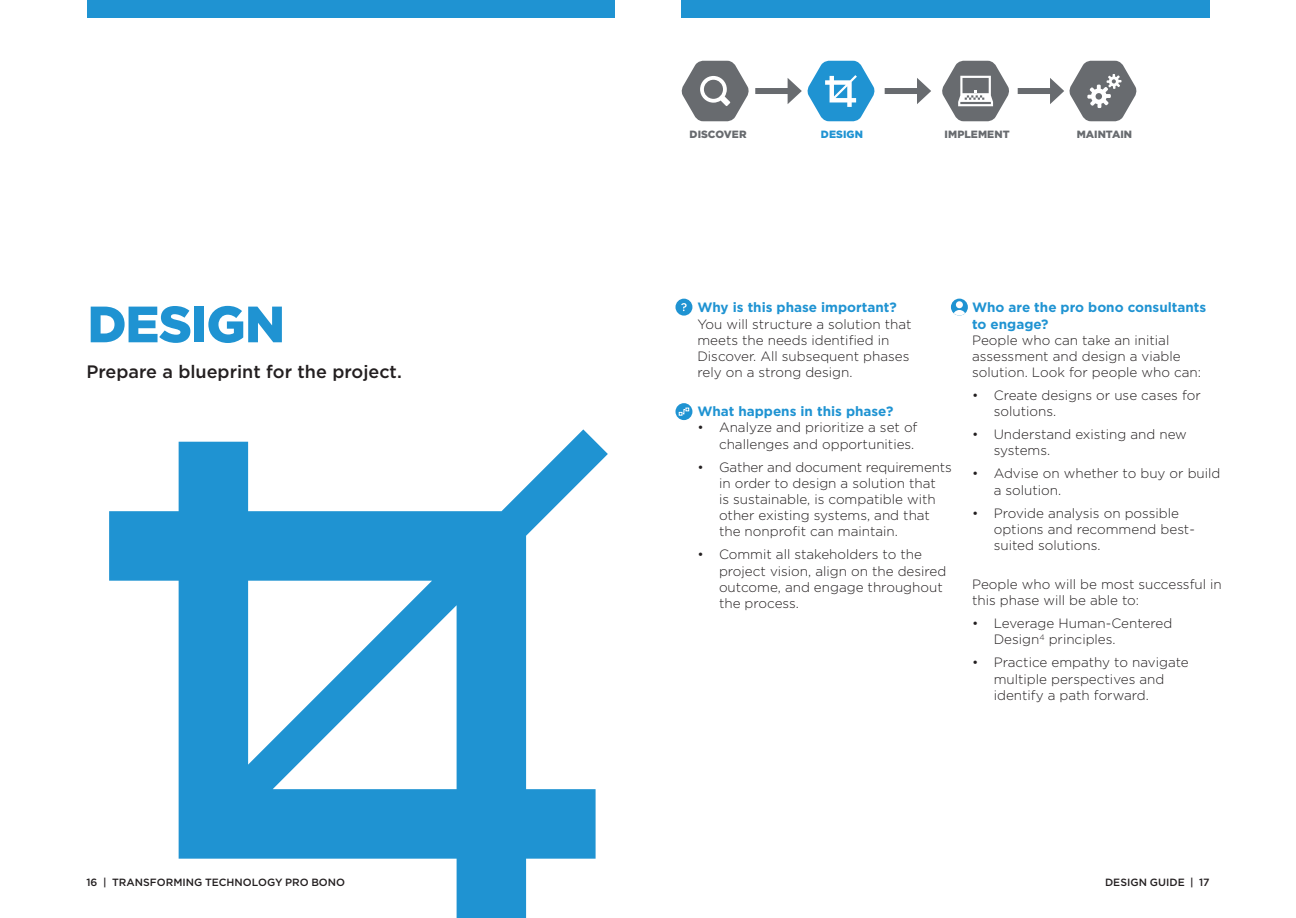
<style>
.page{position:relative;width:1296px;height:918px;background:#fff}
.page>*{position:absolute;margin:0;border:0;box-sizing:border-box;transform-origin:0 0}
.t1{font:900 51px "Gotham";letter-spacing:-.02em;color:#1f93d2}
.t2{font:500 18px "Gotham";color:#231f20}
.t3{font:300 13.5px/16.2px "Gotham";color:#231f20}
.t4{font:700 13.5px/16.2px "Gotham";color:#1f93d2}
.t5{font:500 10.5px "Gotham";letter-spacing:.005em;color:#231f20}
.t6{font:900 10.5px "Gotham";color:#686b6f}
.t7{font:900 10.5px "Gotham";letter-spacing:.005em;color:#1f93d2}
</style>
<div class="page">
<svg style="left:109px;top:429px;width:499px;height:489px"></svg>
<div style="left:27px;top:0;width:1183px;height:33px;background:#1f93d2"></div>
<svg style="left:675px;top:403px;width:17px;height:17px"></svg>
<svg style="left:679px;top:408px;width:10px;height:8px"></svg>
<div style="left:675px;top:299px;width:17px;height:17px;background:#1f93d2;border-radius:50%"></div>
<svg style="left:681px;top:303px;width:6px;height:8px"></svg>
<svg style="left:951px;top:299px;width:17px;height:17px"></svg>
<div style="left:956px;top:301px;width:7px;height:7px;background:#fff;border-radius:50%"></div>
<svg style="left:953px;top:310px;width:13px;height:6px"></svg>
<div style="left:680px;top:18px;width:562px;height:30px;background:#fff"></div>
<div style="left:648px;top:0;width:32px;height:44px;background:#fff"></div>
<div style="left:54px;top:18px;width:643px;height:30px;background:#fff"></div>
<div style="left:616px;top:0;width:32px;height:44px;background:#fff"></div>
<div style="left:27px;top:0;width:59px;height:44px;background:#fff"></div>
<svg style="left:681px;top:61px;width:68px;height:60px"></svg>
<div style="left:755px;top:88px;width:38px;height:6px;background:#686b6f"></div>
<svg style="left:788px;top:61px;width:87px;height:60px"></svg>
<svg style="left:942px;top:61px;width:67px;height:60px"></svg>
<div style="left:1018px;top:88px;width:37px;height:6px;background:#686b6f"></div>
<svg style="left:1050px;top:61px;width:87px;height:60px"></svg>
<div style="left:885px;top:88px;width:37px;height:6px;background:#686b6f"></div>
<svg style="left:917px;top:78px;width:14px;height:26px"></svg>
<p class="t6" style="left:690px;top:130px;width:58px">DISCOVER</p>
<p class="t7" style="left:821px;top:130px;width:44px">DESIGN</p>
<p class="t6" style="left:945px;top:130px;width:67px">IMPLEMENT</p>
<p class="t6" style="left:1077px;top:130px;width:57px">MAINTAIN</p>
<h1 class="t1" style="left:88px;top:302px;width:199px">DESIGN</h1>
<p class="t4" style="left:697px;top:300px;width:201px">Why is this phase important?</p>
<p class="t3" style="left:697px;top:316px;width:216px">You will structure a solution that meets the needs identified in<br>Discover. All subsequent phases rely on a strong design.</p>
<p class="t4" style="left:697px;top:404px;width:197px">What happens in this phase?</p>
<p class="t3" style="left:697px;top:420px;width:222px;text-align:right">• Analyze and prioritize a set of challenges and opportunities.</p>
<p class="t3" style="left:719px;top:459px;width:234px;text-indent:-22px">• Gather and document requirements in order to design a solution that<br>is sustainable, is compatible with other existing systems, and that the nonprofit can maintain.</p>
<p class="t3" style="left:719px;top:547px;width:229px;text-indent:-22px">• Commit all stakeholders to the project vision, align on the desired outcome, and engage throughout the process.</p>
<h2 class="t2" style="left:86px;top:364px;width:317px">Prepare a blueprint for the project.</h2>
<p class="t4" style="left:972px;top:300px;width:236px">Who are the pro bono consultants to engage?</p>
<p class="t3" style="left:972px;top:333px;width:230px">People who can take an initial assessment and design a viable solution. Look for people who can:</p>
<p class="t3" style="left:994px;top:388px;width:209px;text-indent:-22px">• Create designs or use cases for solutions.</p>
<p class="t3" style="left:994px;top:427px;width:195px;text-indent:-22px">• Understand existing and new systems.</p>
<p class="t3" style="left:994px;top:466px;width:228px;text-indent:-22px">• Advise on whether to buy or build a solution.</p>
<p class="t3" style="left:994px;top:505px;width:203px;text-indent:-22px">• Provide analysis on possible options and recommend best&shy;suited solutions.</p>
<p class="t3" style="left:972px;top:577px;width:251px">People who will be most successful in this phase will be able to:</p>
<p class="t3" style="left:994px;top:616px;width:180px;text-indent:-22px">• Leverage Human-Centered<br>Design<sup>4</sup> principles.</p>
<p class="t3" style="left:994px;top:655px;width:197px;text-indent:-22px">• Practice empathy to navigate multiple perspectives and identify a path forward.</p>
<p class="t5" style="left:86px;top:877px;width:260px">16 | TRANSFORMING TECHNOLOGY PRO BONO</p>
<p class="t5" style="left:1105px;top:877px;width:106px">DESIGN GUIDE | 17</p>
</div>
